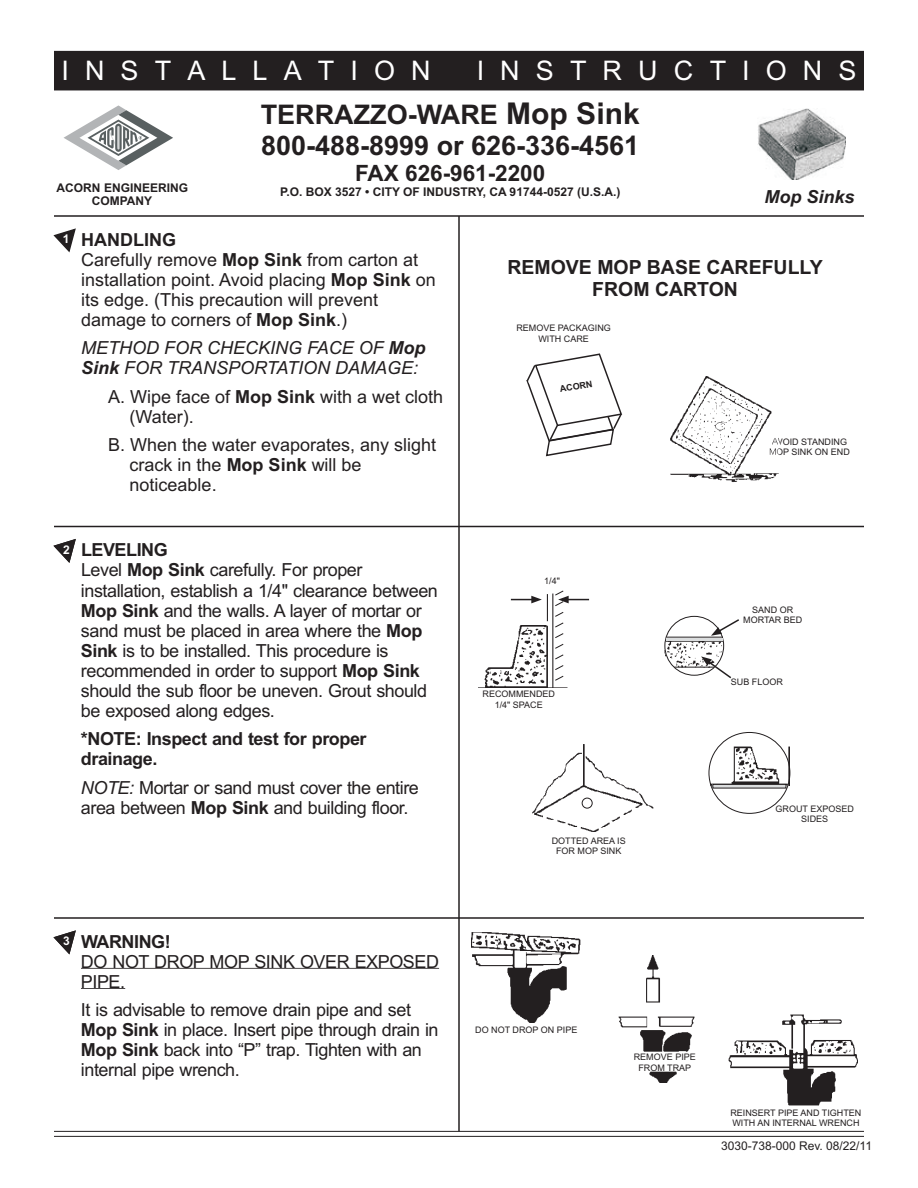
<style>
.page{position:relative;width:918px;height:1188px;background:#fff}
.page>*{position:absolute;margin:0;border:0;box-sizing:border-box;transform-origin:0 0}
.t1{font:700 27px/30.8px "Arial";color:#231f20}
.t2{font:27px "Arial";letter-spacing:.6em;color:#fff}
.t3{font:700 22.5px "Arial";color:#231f20}
.t4{font:700 19.5px/21.8px "Arial";color:#231f20;text-align:center}
.t5{font:18px/20.1px "Arial";letter-spacing:-.025em;color:#231f20}
.t6{font:18px/20.1px "Arial";color:#231f20}
.t7{font:italic 18px/20.1px "Arial";color:#231f20}
.t8{font:700 18px/20.1px "Arial";letter-spacing:-.025em;color:#231f20}
.t9{font:italic 700 18px "Arial";color:#231f20}
.t10{font:700 12px/13.4px "Arial";color:#231f20;text-align:center}
.t11{font:12px "Arial";color:#231f20}
.t12{font:700 12px "Arial";color:#fff}
.t13{font:9px/10.1px "Arial";color:#231f20;text-align:center}
.t14{font:700 9px "Arial";color:#231f20}
.s1{font-size:30px}
.s2{font-weight:700}
.s3{font-style:italic}
</style>
<div class="page">
<div style="left:55px;top:52px;width:808px;height:38px;background:#231f20"></div>
<div style="left:54px;top:51px;width:810px;height:39px;border:2px solid #231f20"></div>
<hr style="left:54px;top:1131px;width:810px;height:1px;background:#231f20">
<hr style="left:54px;top:1136px;width:810px;height:1px;background:#231f20">
<svg style="left:53px;top:228px;width:23px;height:25px"></svg>
<hr style="left:54px;top:215px;width:810px;height:2px;background:#231f20">
<hr style="left:54px;top:526px;width:810px;height:1px;background:#231f20">
<hr style="left:54px;top:917px;width:810px;height:2px;background:#231f20">
<img style="left:670px;top:376px;width:110px;height:106px">
<svg style="left:526px;top:353px;width:97px;height:104px"></svg>
<svg style="left:64px;top:105px;width:109px;height:65px"></svg>
<img style="left:479px;top:594px;width:89px;height:94px">
<img style="left:710px;top:747px;width:80px;height:39px">
<img style="left:532px;top:744px;width:122px;height:88px">
<div style="left:582px;top:798px;width:11px;height:11px;border:1px solid #231f20;border-radius:50%"></div>
<div style="left:709px;top:732px;width:81px;height:82px;border:1px solid #231f20;border-radius:50%"></div>
<div style="left:713px;top:784px;width:73px;height:4px;border:1px solid #231f20"></div>
<img style="left:665px;top:642px;width:60px;height:25px">
<div style="left:664px;top:616px;width:60px;height:60px;border:1px solid #231f20;border-radius:50%"></div>
<hr style="left:666px;top:641px;width:57px;height:1px;background:#231f20">
<hr style="left:667px;top:637px;width:56px;height:1px;background:#231f20">
<hr style="left:666px;top:638px;width:57px;height:3px;background:#dbddde">
<hr style="left:674px;top:667px;width:40px;height:1px;background:#231f20">
<svg style="left:701px;top:656px;width:31px;height:23px"></svg>
<svg style="left:711px;top:619px;width:28px;height:17px"></svg>
<svg style="left:554px;top:590px;width:35px;height:91px"></svg>
<svg style="left:511px;top:596px;width:31px;height:7px"></svg>
<hr style="left:81px;top:968px;width:358px;height:1px;background:#231f20">
<hr style="left:81px;top:988px;width:44px;height:1px;background:#231f20">
<svg style="left:53px;top:539px;width:23px;height:24px"></svg>
<svg style="left:53px;top:930px;width:23px;height:25px"></svg>
<img style="left:758px;top:108px;width:88px;height:72px">
<hr style="left:458px;top:216px;width:2px;height:915px;background:#231f20">
<img style="left:472px;top:932px;width:109px;height:91px">
<img style="left:728px;top:1014px;width:130px;height:91px">
<img style="left:618px;top:955px;width:77px;height:128px">
<h1 class="t2" style="left:62px;top:60px;width:371px">INSTALLATION</h1>
<h1 class="t2" style="left:477px;top:60px;width:381px">INSTRUCTIONS</h1>
<p class="t10" style="left:56px;top:182px;width:133px">ACORN ENGINEERING<br>COMPANY</p>
<h1 class="t1" style="left:261px;top:101px;width:380px">TERRAZZO-WARE <span class="s1">Mop Sink<br></span>800-488-8999 or 626-336-4561</h1>
<p class="t3" style="left:355px;top:164px;width:192px">FAX 626-961-2200</p>
<p class="t10" style="left:280px;top:186px;width:342px">P.O. BOX 3527 • CITY OF INDUSTRY, CA 91744-0527 (U.S.A.)</p>
<p class="t9" style="left:764px;top:190px;width:92px">Mop Sinks</p>
<p class="t12" style="left:63px;top:235px;width:8px">1</p>
<p class="t6" style="left:81px;top:231px;width:356px"><span class="s2">HANDLING<br></span>Carefully remove <span class="s2">Mop Sink</span> from carton at installation point. Avoid placing <span class="s2">Mop Sink</span> on its edge. (This precaution will prevent damage to corners of <span class="s2">Mop Sink</span>.)</p>
<p class="t7" style="left:81px;top:340px;width:346px">METHOD FOR CHECKING FACE OF <span class="s2">Mop<br>Sink</span> FOR TRANSPORTATION DAMAGE:</p>
<p class="t6" style="left:130px;top:388px;width:315px;text-indent:-22px">A. Wipe face of <span class="s2">Mop Sink</span> with a wet cloth (Water).</p>
<p class="t6" style="left:130px;top:436px;width:308px;text-indent:-22px">B. When the water evaporates, any slight crack in the <span class="s2">Mop Sink</span> will be noticeable.</p>
<p class="t4" style="left:507px;top:258px;width:317px">REMOVE MOP BASE CAREFULLY<br>FROM CARTON</p>
<p class="t13" style="left:516px;top:324px;width:96px">REMOVE PACKAGING<br>WITH CARE</p>
<p class="t14" style="left:559px;top:386px;width:34px;rotate:-10deg">ACORN</p>
<p class="t13" style="left:769px;top:437px;width:83px">AVOID STANDING<br>MOP SINK ON END</p>
<p class="t12" style="left:63px;top:545px;width:8px">2</p>
<p class="t5" style="left:81px;top:542px;width:359px"><span class="s2">LEVELING<br></span>Level <span class="s2">Mop Sink</span> carefully. For proper installation, establish a 1/4" clearance between <span class="s2">Mop Sink</span> and the walls. A layer of mortar or sand must be placed in area where the <span class="s2">Mop Sink</span> is to be installed. This procedure is recommended in order to support <span class="s2">Mop Sink </span>should the sub floor be uneven. Grout should be exposed along edges.</p>
<p class="t8" style="left:81px;top:731px;width:287px">*NOTE: Inspect and test for proper drainage.</p>
<p class="t5" style="left:81px;top:779px;width:339px"><span class="s3">NOTE:</span> Mortar or sand must cover the entire area between <span class="s2">Mop Sink</span> and building floor.</p>
<p class="t13" style="left:544px;top:576px;width:17px">1/4"</p>
<p class="t13" style="left:483px;top:690px;width:74px">RECOMMENDED<br>1/4" SPACE</p>
<p class="t13" style="left:743px;top:605px;width:61px">SAND OR<br>MORTAR BED</p>
<p class="t13" style="left:731px;top:678px;width:54px">SUB FLOOR</p>
<p class="t13" style="left:776px;top:804px;width:80px">GROUT EXPOSED<br>SIDES</p>
<p class="t13" style="left:552px;top:837px;width:76px">DOTTED AREA IS<br>FOR MOP SINK</p>
<p class="t12" style="left:63px;top:936px;width:8px">23</p>
<p class="t8" style="left:81px;top:933px;width:91px">WARNING!</p>
<p class="t5" style="left:81px;top:953px;width:360px">DO NOT DROP MOP SINK OVER EXPOSED<br>PIPE.</p>
<p class="t5" style="left:81px;top:1001px;width:359px">It is advisable to remove drain pipe and set <span class="s2">Mop Sink</span> in place. Insert pipe through drain in <span class="s2">Mop Sink</span> back into “P” trap. Tighten with an internal pipe wrench.</p>
<p class="t13" style="left:475px;top:1026px;width:104px">DO NOT DROP ON PIPE</p>
<p class="t13" style="left:634px;top:1053px;width:64px">REMOVE PIPE<br>FROM TRAP</p>
<p class="t13" style="left:730px;top:1108px;width:133px;text-align:left">REINSERT PIPE AND TIGHTEN<br>WITH AN INTERNAL WRENCH</p>
<p class="t11" style="left:721px;top:1141px;width:153px">3030-738-000 Rev. 08/22/11</p>
</div>
